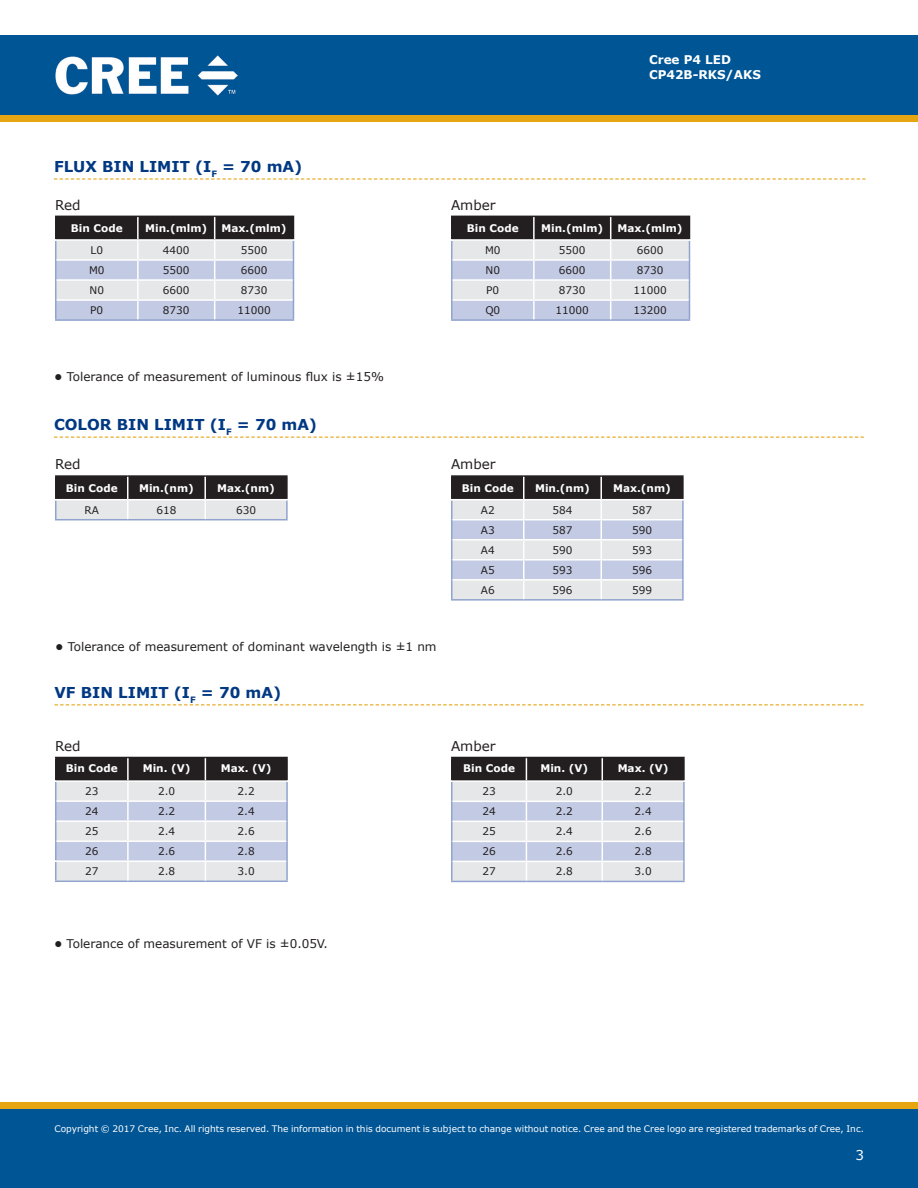
<style>
.page{position:relative;width:918px;height:1188px;background:#fff}
.page>*{position:absolute;margin:0;border:0;box-sizing:border-box;transform-origin:0 0}
.t1{font:700 15px "Verdana";color:#003882}
.t2{font:13.5px "Verdana";color:#231f20}
.t3{font:13.5px "Verdana";color:#fff}
.t4{font:12px "Verdana";color:#231f20}
.t5{font:700 12px/15px "Verdana";color:#fff}
.t6{font:10.5px "Verdana";color:#231f20}
.t7{font:700 10.5px "Verdana";color:#fff}
.t8{font:9px "Verdana";color:#fff}
.s1{color:#003883}
.s2{font-weight:700}
</style>
<div class="page">
<div style="left:0;top:115px;width:918px;height:7px;background:#e7a512"></div>
<div style="left:0;top:35px;width:918px;height:80px;background:#005595"></div>
<img style="left:56px;top:55px;width:181px;height:41px">
<div style="left:0;top:1108px;width:918px;height:80px;background:#005595"></div>
<div style="left:0;top:1102px;width:918px;height:6px;background:#e7a512"></div>
<hr style="left:55px;top:475px;width:73px;height:2px;background:#231f20">
<hr style="left:128px;top:475px;width:77px;height:2px;background:#231f20">
<hr style="left:205px;top:475px;width:83px;height:2px;background:#231f20">
<svg style="left:55px;top:476px;width:233px;height:44px;background:#7d7c7e"></svg>
<hr style="left:204px;top:477px;width:2px;height:22px;background:#fff">
<hr style="left:55px;top:499px;width:73px;height:1px;background:#fff">
<hr style="left:128px;top:499px;width:77px;height:1px;background:#fff">
<hr style="left:205px;top:499px;width:83px;height:1px;background:#fff">
<hr style="left:451px;top:599px;width:73px;height:2px;background:#90a3ce">
<hr style="left:524px;top:599px;width:77px;height:2px;background:#90a3ce">
<hr style="left:601px;top:599px;width:83px;height:2px;background:#90a3ce">
<hr style="left:451px;top:475px;width:73px;height:2px;background:#231f20">
<hr style="left:524px;top:475px;width:77px;height:2px;background:#231f20">
<hr style="left:601px;top:475px;width:83px;height:2px;background:#231f20">
<svg style="left:451px;top:476px;width:233px;height:124px;background:#b7bac3"></svg>
<hr style="left:600px;top:477px;width:2px;height:22px;background:#fff">
<hr style="left:451px;top:499px;width:73px;height:1px;background:#fff">
<hr style="left:524px;top:499px;width:77px;height:1px;background:#fff">
<hr style="left:601px;top:499px;width:83px;height:1px;background:#fff">
<hr style="left:55px;top:881px;width:73px;height:1px;background:#91a3ce">
<hr style="left:128px;top:881px;width:77px;height:1px;background:#91a3ce">
<hr style="left:205px;top:881px;width:83px;height:1px;background:#91a3ce">
<svg style="left:55px;top:757px;width:233px;height:124px;background:#b8bac3"></svg>
<hr style="left:286px;top:861px;width:2px;height:20px;background:#90a3ce">
<svg style="left:451px;top:757px;width:234px;height:124px;background:#b8bac3"></svg>
<hr style="left:451px;top:881px;width:75px;height:1px;background:#91a3ce">
<hr style="left:526px;top:881px;width:76px;height:1px;background:#91a3ce">
<hr style="left:602px;top:881px;width:83px;height:1px;background:#91a3ce">
<hr style="left:55px;top:319px;width:83px;height:2px;background:#90a3ce">
<hr style="left:138px;top:319px;width:77px;height:2px;background:#90a3ce">
<hr style="left:215px;top:319px;width:79px;height:2px;background:#90a3ce">
<svg style="left:55px;top:216px;width:239px;height:104px;background:#afb1bb"></svg>
<hr style="left:451px;top:319px;width:83px;height:2px;background:#90a3ce">
<hr style="left:534px;top:319px;width:77px;height:2px;background:#90a3ce">
<hr style="left:611px;top:319px;width:79px;height:2px;background:#90a3ce">
<svg style="left:451px;top:216px;width:239px;height:104px;background:#afb1bb"></svg>
<svg style="left:54px;top:178px;width:812px;height:2px"></svg>
<svg style="left:54px;top:437px;width:810px;height:1px"></svg>
<svg style="left:55px;top:704px;width:808px;height:1px"></svg>
<p class="t5" style="left:649px;top:53px;width:113px">Cree P4 LED<br>CP42B-RKS/AKS</p>
<h1 class="t1" style="left:54px;top:161px;width:250px">FLUX BIN LIMIT (I<sub>F</sub> = 70 <span class="s1">mA</span>)</h1>
<p class="t2" style="left:55px;top:199px;width:27px">Red</p>
<p class="t7" style="left:71px;top:224px;width:53px">Bin Code</p>
<p class="t7" style="left:145px;top:224px;width:64px">Min.(mlm)</p>
<p class="t7" style="left:222px;top:224px;width:66px">Max.(mlm)</p>
<p class="t6" style="left:91px;top:246px;width:14px">L0</p>
<p class="t6" style="left:163px;top:246px;width:28px">4400</p>
<p class="t6" style="left:241px;top:246px;width:28px">5500</p>
<p class="t6" style="left:89px;top:266px;width:17px">M0</p>
<p class="t6" style="left:163px;top:266px;width:28px">5500</p>
<p class="t6" style="left:241px;top:266px;width:28px">6600</p>
<p class="t6" style="left:90px;top:286px;width:16px">N0</p>
<p class="t6" style="left:163px;top:286px;width:28px">6600</p>
<p class="t6" style="left:241px;top:283px;width:28px">8730</p>
<p class="t6" style="left:90px;top:306px;width:15px">P0</p>
<p class="t6" style="left:163px;top:303px;width:28px">8730</p>
<p class="t6" style="left:237px;top:306px;width:35px">11000</p>
<p class="t2" style="left:451px;top:199px;width:46px">Amber</p>
<p class="t7" style="left:467px;top:224px;width:53px">Bin Code</p>
<p class="t7" style="left:541px;top:224px;width:64px">Min.(mlm)</p>
<p class="t7" style="left:618px;top:224px;width:66px">Max.(mlm)</p>
<p class="t6" style="left:485px;top:246px;width:17px">M0</p>
<p class="t6" style="left:559px;top:246px;width:28px">5500</p>
<p class="t6" style="left:637px;top:246px;width:28px">6600</p>
<p class="t6" style="left:486px;top:266px;width:16px">N0</p>
<p class="t6" style="left:559px;top:266px;width:28px">6600</p>
<p class="t6" style="left:637px;top:263px;width:28px">8730</p>
<p class="t6" style="left:486px;top:286px;width:15px">P0</p>
<p class="t6" style="left:559px;top:283px;width:28px">8730</p>
<p class="t6" style="left:633px;top:286px;width:35px">11000</p>
<p class="t6" style="left:485px;top:306px;width:16px">Q0</p>
<p class="t6" style="left:556px;top:306px;width:35px">11000</p>
<p class="t6" style="left:633px;top:306px;width:35px">13200</p>
<p class="t4" style="left:54px;top:369px;width:331px"><span class="s2">•</span> Tolerance of measurement of luminous flux is ±15%</p>
<h1 class="t1" style="left:54px;top:419px;width:265px">COLOR BIN LIMIT (I<sub>F</sub> = 70 <span class="s1">mA</span>)</h1>
<p class="t2" style="left:55px;top:459px;width:27px">Red</p>
<p class="t7" style="left:66px;top:484px;width:53px">Bin Code</p>
<p class="t7" style="left:139px;top:484px;width:56px">Min.(nm)</p>
<p class="t7" style="left:217px;top:484px;width:59px">Max.(nm)</p>
<p class="t6" style="left:85px;top:506px;width:16px">RA</p>
<p class="t6" style="left:156px;top:503px;width:22px">618</p>
<p class="t6" style="left:236px;top:506px;width:22px">630</p>
<p class="t2" style="left:451px;top:459px;width:46px">Amber</p>
<p class="t7" style="left:462px;top:484px;width:53px">Bin Code</p>
<p class="t7" style="left:535px;top:484px;width:56px">Min.(nm)</p>
<p class="t7" style="left:613px;top:484px;width:59px">Max.(nm)</p>
<p class="t6" style="left:481px;top:506px;width:15px">A2</p>
<p class="t6" style="left:552px;top:503px;width:22px">584</p>
<p class="t6" style="left:632px;top:503px;width:22px">587</p>
<p class="t6" style="left:481px;top:526px;width:15px">A3</p>
<p class="t6" style="left:552px;top:523px;width:22px">587</p>
<p class="t6" style="left:632px;top:526px;width:22px">590</p>
<p class="t6" style="left:481px;top:546px;width:15px">A4</p>
<p class="t6" style="left:552px;top:546px;width:22px">590</p>
<p class="t6" style="left:632px;top:546px;width:22px">593</p>
<p class="t6" style="left:481px;top:566px;width:15px">A5</p>
<p class="t6" style="left:552px;top:566px;width:22px">593</p>
<p class="t6" style="left:632px;top:566px;width:22px">596</p>
<p class="t6" style="left:481px;top:586px;width:15px">A6</p>
<p class="t6" style="left:552px;top:586px;width:22px">596</p>
<p class="t6" style="left:632px;top:586px;width:22px">599</p>
<p class="t4" style="left:55px;top:639px;width:383px"><span class="s2">•</span> Tolerance of measurement of dominant wavelength is ±1 nm</p>
<h1 class="t1" style="left:55px;top:686px;width:228px">VF BIN LIMIT (I<sub>F</sub> = 70 <span class="s1">mA</span>)</h1>
<p class="t2" style="left:55px;top:740px;width:27px">Red</p>
<p class="t7" style="left:66px;top:764px;width:53px">Bin Code</p>
<p class="t7" style="left:143px;top:764px;width:49px">Min. (V)</p>
<p class="t7" style="left:221px;top:764px;width:52px">Max. (V)</p>
<p class="t6" style="left:85px;top:787px;width:15px">23</p>
<p class="t6" style="left:158px;top:787px;width:19px">2.0</p>
<p class="t6" style="left:238px;top:787px;width:19px">2.2</p>
<p class="t6" style="left:85px;top:807px;width:15px">24</p>
<p class="t6" style="left:158px;top:807px;width:19px">2.2</p>
<p class="t6" style="left:238px;top:807px;width:19px">2.4</p>
<p class="t6" style="left:85px;top:827px;width:15px">25</p>
<p class="t6" style="left:158px;top:827px;width:19px">2.4</p>
<p class="t6" style="left:238px;top:827px;width:19px">2.6</p>
<p class="t6" style="left:85px;top:847px;width:15px">26</p>
<p class="t6" style="left:158px;top:847px;width:19px">2.6</p>
<p class="t6" style="left:238px;top:844px;width:19px">2.8</p>
<p class="t6" style="left:85px;top:867px;width:15px">27</p>
<p class="t6" style="left:158px;top:864px;width:19px">2.8</p>
<p class="t6" style="left:238px;top:867px;width:19px">3.0</p>
<p class="t2" style="left:451px;top:740px;width:46px">Amber</p>
<p class="t7" style="left:463px;top:764px;width:53px">Bin Code</p>
<p class="t7" style="left:540px;top:764px;width:49px">Min. (V)</p>
<p class="t7" style="left:618px;top:764px;width:52px">Max. (V)</p>
<p class="t6" style="left:482px;top:787px;width:15px">23</p>
<p class="t6" style="left:556px;top:787px;width:19px">2.0</p>
<p class="t6" style="left:635px;top:787px;width:19px">2.2</p>
<p class="t6" style="left:482px;top:807px;width:15px">24</p>
<p class="t6" style="left:556px;top:807px;width:19px">2.2</p>
<p class="t6" style="left:635px;top:807px;width:19px">2.4</p>
<p class="t6" style="left:482px;top:827px;width:15px">25</p>
<p class="t6" style="left:556px;top:827px;width:19px">2.4</p>
<p class="t6" style="left:635px;top:827px;width:19px">2.6</p>
<p class="t6" style="left:482px;top:847px;width:15px">26</p>
<p class="t6" style="left:556px;top:847px;width:19px">2.6</p>
<p class="t6" style="left:635px;top:844px;width:19px">2.8</p>
<p class="t6" style="left:482px;top:867px;width:15px">27</p>
<p class="t6" style="left:556px;top:864px;width:19px">2.8</p>
<p class="t6" style="left:635px;top:867px;width:19px">3.0</p>
<p class="t4" style="left:54px;top:936px;width:275px"><span class="s2">•</span> Tolerance of measurement of VF is ±0.05V.</p>
<p class="t8" style="left:54px;top:1125px;width:811px">Copyright © 2017 Cree, Inc. All rights reserved. The information in this document is subject to change without notice. Cree and the Cree logo are registered trademarks of Cree, Inc.</p>
<p class="t8" style="left:54px;top:1127px;width:58px">of Cree, Inc.</p>
<p class="t3" style="left:855px;top:1149px;width:10px">3</p>
</div>
